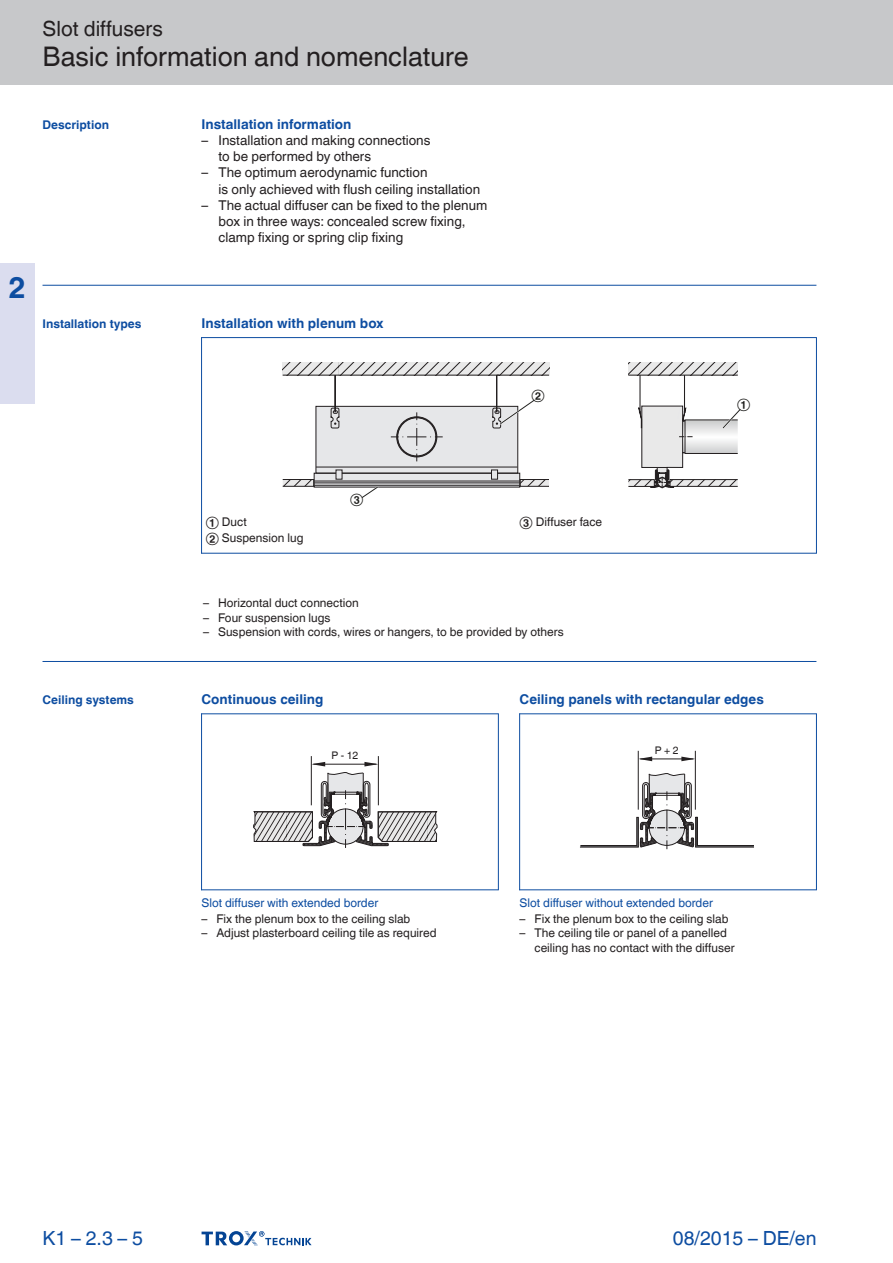
<style>
.page{position:relative;width:893px;height:1263px;background:#fff}
.page>*{position:absolute;margin:0;border:0;box-sizing:border-box;transform-origin:0 0}
.Register-Tab-Ziffern{font:700 30px "TROX Helvetica";color:#0d4da1}
.Navigation_2{font:27px "TROX Helvetica";color:#231f20}
.Navigation_1{font:21px "TROX Helvetica";color:#231f20}
.date{font:19.5px "TROX Helvetica";color:#0d4da1}
.pagina_li-re{font:19.5px "TROX Helvetica";color:#0d4da1}
.descr_txt_section_li{font:13.5px/16.2px "TROX Helvetica";color:#231f20}
.Standard_oben_links{font:700 13.5px "TROX Helvetica";color:#0d4da1}
.descr_txt_section_ti{font:700 13.5px "TROX Helvetica";color:#0d4da1}
._30_graphic_descr_li{font:12px "TROX Helvetica";color:#231f20}
.Standard_oben_links-2{font:12px "TROX Helvetica";color:#0d4da1}
.marg_title_blue{font:700 12px "TROX Helvetica";color:#0d4da1}
._30_graphic_index{font:12px "TROX Helvetica";color:#231f20}
.Update_OIDs{font:12px "TROX Helvetica";color:#1d1d1b}
.Update_OIDs-2{font:10.5px "TROX Helvetica";color:#231f20}
</style>
<div class="page">
<div style="left:0;top:0;width:893px;height:85px;background:#c7c8ca"></div>
<div style="left:0;top:264px;width:34px;height:140px;background:#dbddef"></div>
<hr style="left:43px;top:285px;width:773px;height:1px;background:#0d4da1">
<hr style="left:43px;top:661px;width:773px;height:1px;background:#0d4da1">
<svg style="left:202px;top:1231px;width:110px;height:15px"></svg>
<svg style="left:253px;top:772px;width:185px;height:76px"></svg>
<hr style="left:313px;top:764px;width:63px;height:1px;background:#231f20">
<svg style="left:312px;top:762px;width:13px;height:4px"></svg>
<svg style="left:364px;top:762px;width:14px;height:4px"></svg>
<hr style="left:311px;top:756px;width:1px;height:49px;background:#231f20">
<hr style="left:378px;top:756px;width:1px;height:49px;background:#231f20">
<svg style="left:580px;top:773px;width:174px;height:77px"></svg>
<hr style="left:640px;top:759px;width:53px;height:1px;background:#231f20">
<svg style="left:639px;top:757px;width:13px;height:4px"></svg>
<svg style="left:681px;top:757px;width:14px;height:4px"></svg>
<hr style="left:638px;top:751px;width:1px;height:59px;background:#231f20">
<hr style="left:695px;top:751px;width:1px;height:59px;background:#231f20">
<hr style="left:201px;top:713px;width:1px;height:177px;background:#0d4da1">
<hr style="left:498px;top:713px;width:1px;height:177px;background:#0d4da1">
<hr style="left:201px;top:713px;width:297px;height:1px;background:#0d4da1">
<hr style="left:201px;top:889px;width:297px;height:1px;background:#0d4da1">
<hr style="left:519px;top:713px;width:1px;height:177px;background:#0d4da1">
<hr style="left:816px;top:713px;width:1px;height:177px;background:#0d4da1">
<hr style="left:519px;top:713px;width:297px;height:1px;background:#0d4da1">
<hr style="left:519px;top:889px;width:297px;height:1px;background:#0d4da1">
<svg style="left:283px;top:362px;width:266px;height:13px;background:#c9c8c8"></svg>
<svg style="left:628px;top:362px;width:110px;height:13px"></svg>
<svg style="left:284px;top:481px;width:28px;height:4px"></svg>
<svg style="left:536px;top:481px;width:11px;height:4px"></svg>
<svg style="left:630px;top:481px;width:8px;height:4px"></svg>
<hr style="left:335px;top:375px;width:1px;height:37px;background:#231f20">
<hr style="left:496px;top:375px;width:1px;height:36px;background:#231f20">
<hr style="left:497px;top:375px;width:52px;height:1px;background:#231f20">
<hr style="left:628px;top:375px;width:110px;height:1px;background:#231f20">
<hr style="left:283px;top:375px;width:216px;height:1px;background:#231f20">
<div style="left:282px;top:479px;width:32px;height:8px;border:1px solid #231f20"></div>
<div style="left:520px;top:479px;width:29px;height:8px;border:1px solid #231f20"></div>
<div style="left:628px;top:479px;width:27px;height:8px;border:1px solid #231f20"></div>
<hr style="left:639px;top:375px;width:1px;height:38px;background:#231f20">
<hr style="left:684px;top:375px;width:1px;height:38px;background:#231f20">
<svg style="left:638px;top:405px;width:103px;height:83px"></svg>
<svg style="left:314px;top:398px;width:222px;height:100px"></svg>
<hr style="left:201px;top:337px;width:1px;height:217px;background:#0d4da1">
<hr style="left:816px;top:337px;width:1px;height:217px;background:#0d4da1">
<hr style="left:201px;top:337px;width:615px;height:1px;background:#0d4da1">
<hr style="left:201px;top:553px;width:615px;height:1px;background:#0d4da1">
<p class="Navigation_1" style="left:43px;top:17px;width:122px">Slot diffusers</p>
<p class="Navigation_2" style="left:43px;top:41px;width:428px">Basic information and nomenclature</p>
<p class="marg_title_blue" style="left:43px;top:117px;width:68px">Description</p>
<p class="Register-Tab-Ziffern" style="left:8px;top:270px;width:19px">2</p>
<p class="marg_title_blue" style="left:43px;top:316px;width:100px">Installation types</p>
<p class="descr_txt_section_ti" style="left:202px;top:116px;width:151px">Installation information</p>
<p class="descr_txt_section_li" style="left:202px;top:132px;width:230px">– Installation and making connections</p>
<p class="descr_txt_section_li" style="left:219px;top:148px;width:154px">to be performed by others</p>
<p class="descr_txt_section_li" style="left:202px;top:165px;width:227px">– The optimum aerodynamic function</p>
<p class="descr_txt_section_li" style="left:219px;top:181px;width:263px">is only achieved with flush ceiling installation</p>
<p class="descr_txt_section_li" style="left:219px;top:197px;width:270px;text-indent:-17px">– The actual diffuser can be fixed to the plenum box in three ways: concealed screw fixing, clamp fixing or spring clip fixing</p>
<p class="Standard_oben_links" style="left:202px;top:315px;width:184px">Installation with plenum box</p>
<p class="Update_OIDs" style="left:531px;top:388px;width:15px">②</p>
<p class="Update_OIDs" style="left:737px;top:397px;width:15px">①</p>
<p class="marg_title_blue" style="left:43px;top:693px;width:93px">Ceiling systems</p>
<p class="_30_graphic_index" style="left:206px;top:515px;width:42px">① Duct</p>
<p class="_30_graphic_index" style="left:206px;top:531px;width:99px">② Suspension lug</p>
<p class="Update_OIDs" style="left:350px;top:492px;width:15px">③</p>
<p class="_30_graphic_index" style="left:520px;top:515px;width:84px">③ Diffuser face</p>
<p class="_30_graphic_descr_li" style="left:203px;top:596px;width:157px">– Horizontal duct connection</p>
<p class="_30_graphic_descr_li" style="left:203px;top:611px;width:129px">– Four suspension lugs</p>
<p class="_30_graphic_descr_li" style="left:203px;top:625px;width:362px">– Suspension with cords, wires or hangers, to be provided by others</p>
<p class="Standard_oben_links" style="left:202px;top:691px;width:123px">Continuous ceiling</p>
<p class="Update_OIDs-2" style="left:331px;top:749px;width:28px">P - 12</p>
<p class="Standard_oben_links" style="left:520px;top:691px;width:246px">Ceiling panels with rectangular edges</p>
<p class="Update_OIDs-2" style="left:655px;top:744px;width:25px">P + 2</p>
<p class="Standard_oben_links-2" style="left:202px;top:896px;width:178px">Slot diffuser with extended border</p>
<p class="_30_graphic_descr_li" style="left:202px;top:911px;width:210px">– Fix the plenum box to the ceiling slab</p>
<p class="_30_graphic_descr_li" style="left:202px;top:926px;width:236px">– Adjust plasterboard ceiling tile as required</p>
<p class="Standard_oben_links-2" style="left:520px;top:896px;width:195px">Slot diffuser without extended border</p>
<p class="_30_graphic_descr_li" style="left:520px;top:911px;width:210px">– Fix the plenum box to the ceiling slab</p>
<p class="_30_graphic_descr_li" style="left:520px;top:926px;width:209px">– The ceiling tile or panel of a panelled</p>
<p class="_30_graphic_descr_li" style="left:534px;top:940px;width:202px">ceiling has no contact with the diffuser</p>
<p class="pagina_li-re" style="left:43px;top:1227px;width:102px">K1 – 2.3 – 5</p>
<p class="date" style="left:673px;top:1227px;width:145px">08/2015 – DE/en</p>
</div>
